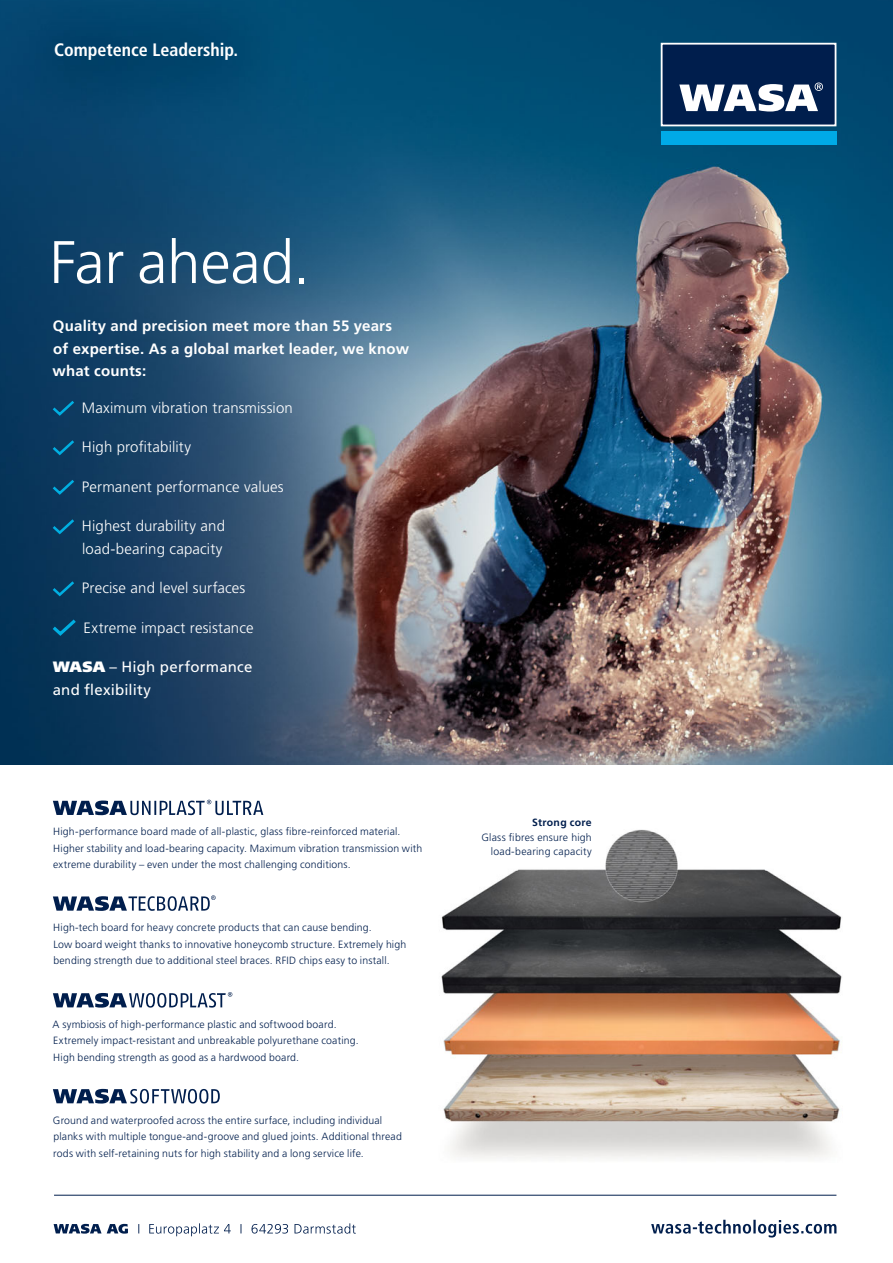
<style>
.page{position:relative;width:893px;height:1263px;background:#fff}
.page>*{position:absolute;margin:0;border:0;box-sizing:border-box;transform-origin:0 0}
.t1{font:300 60px "Frutiger LT Pro";color:#fff}
.t2{font:700 condensed 18px "Frutiger LT Pro";color:#fff}
.t3{font:300 15px/22.5px "Frutiger LT Pro";letter-spacing:.01em;color:#fff}
.t4{font:700 15px/22.5px "Frutiger LT Pro";letter-spacing:.015em;color:#fff}
.t5{font:15px/22.5px "Frutiger LT Pro";letter-spacing:.01em;color:#fff}
.t6{font:300 10.5px/16.5px "Frutiger LT Pro";letter-spacing:.015em;color:#001e4d}
.t7{font:700 10.5px "Frutiger LT Pro";letter-spacing:.03em;color:#001e4d}
.s1{font-family:"Frutiger LT Std";font-weight:900}
</style>
<div class="page">
<img style="left:0;top:0;width:893px;height:765px">
<img style="left:441px;top:829px;width:401px;height:330px">
<div style="left:662px;top:44px;width:173px;height:81px;background:#001e4d"></div>
<div style="left:661px;top:43px;width:175px;height:83px;border:2px solid #fff"></div>
<svg style="left:679px;top:83px;width:144px;height:29px"></svg>
<div style="left:661px;top:132px;width:175px;height:13px;background:#00aae7"></div>
<svg style="left:54px;top:1223px;width:302px;height:13px"></svg>
<svg style="left:651px;top:1220px;width:185px;height:17px"></svg>
<img style="left:0;top:0;width:313px;height:138px">
<hr style="left:54px;top:1195px;width:782px;height:1px;background:#001e4d">
<svg style="left:53px;top:895px;width:163px;height:16px"></svg>
<svg style="left:53px;top:800px;width:210px;height:15px"></svg>
<svg style="left:53px;top:992px;width:179px;height:16px"></svg>
<svg style="left:53px;top:1089px;width:167px;height:14px"></svg>
<svg style="left:50px;top:398px;width:27px;height:20px"></svg>
<svg style="left:50px;top:438px;width:27px;height:19px"></svg>
<svg style="left:50px;top:477px;width:27px;height:20px"></svg>
<svg style="left:50px;top:517px;width:27px;height:19px"></svg>
<svg style="left:50px;top:579px;width:27px;height:19px"></svg>
<svg style="left:49px;top:616px;width:30px;height:22px"></svg>
<h2 class="t2" style="left:54px;top:40px;width:186px">Competence Leadership.</h2>
<h1 class="t1" style="left:50px;top:238px;width:262px">Far ahead.</h1>
<h3 class="t4" style="left:53px;top:316px;width:358px">Quality and precision meet more than 55 years of expertise. As a global market leader, we know what counts:</h3>
<h3 class="t3" style="left:82px;top:398px;width:213px">Maximum vibration transmission</h3>
<h3 class="t3" style="left:82px;top:437px;width:111px">High profitability</h3>
<h3 class="t3" style="left:82px;top:477px;width:203px">Permanent performance values</h3>
<h3 class="t3" style="left:82px;top:516px;width:145px">Highest durability and load-bearing capacity</h3>
<h3 class="t3" style="left:82px;top:578px;width:165px">Precise and level surfaces</h3>
<h3 class="t3" style="left:84px;top:618px;width:172px">Extreme impact resistance</h3>
<h3 class="t5" style="left:53px;top:657px;width:201px"><span class="s1">WASA</span> – High performance and flexibility</h3>
<p class="t6" style="left:53px;top:824px;width:371px">High-performance board made of all-plastic, glass fibre-reinforced material.<br>Higher stability and load-bearing capacity. Maximum vibration transmission with extreme durability – even under the most challenging conditions.</p>
<p class="t6" style="left:53px;top:920px;width:354px">High-tech board for heavy concrete products that can cause bending.<br>Low board weight thanks to innovative honeycomb structure. Extremely high bending strength due to additional steel braces. RFID chips easy to install.</p>
<p class="t6" style="left:53px;top:1017px;width:308px">A symbiosis of high-performance plastic and softwood board.<br>Extremely impact-resistant and unbreakable polyurethane coating.<br>High bending strength as good as a hardwood board.</p>
<p class="t6" style="left:53px;top:1112px;width:350px">Ground and waterproofed across the entire surface, including individual planks with multiple tongue-and-groove and glued joints. Additional thread rods with self-retaining nuts for high stability and a long service life.</p>
<p class="t7" style="left:532px;top:818px;width:61px">Strong core</p>
<p class="t6" style="left:481px;top:831px;width:112px;line-height:14.2px;text-align:right">Glass fibres ensure high load-bearing capacity</p>
</div>
